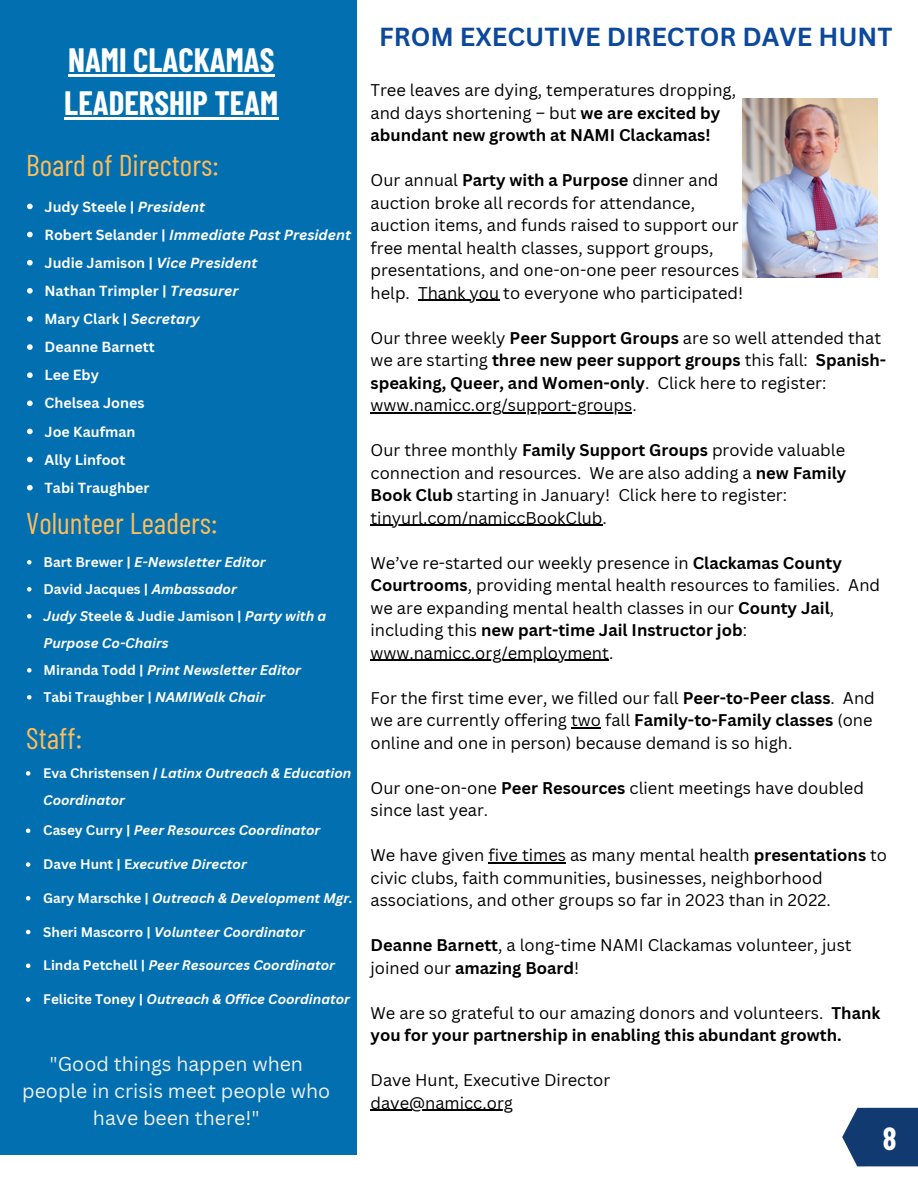
<style>
.page{position:relative;width:918px;height:1188px;background:#fff}
.page>*{position:absolute;margin:0;border:0;box-sizing:border-box;transform-origin:0 0}
.t1{font:700 33px/42.8px "Barlow Condensed";color:#fff}
.t2{font:700 31.2px "Barlow Condensed";color:#fff}
.t3{font:30px "Barlow Condensed";color:#ffbd59}
.t4{font:700 25.35px "Canva Sans";color:#0c499c}
.t5{font:19.5px/27px "Canva Sans";color:#eef1f2;text-align:center}
.t6{font:16.5px/22.5px "Canva Sans";color:#000}
.t7{font:700 16.5px/22.5px "Canva Sans";color:#000}
.t8{font:700 14.25px "Canva Sans";color:#fff}
.t9{font:italic 700 14.25px "Canva Sans";color:#fff}
.t10{font:italic 700 13.65px/27px "Canva Sans";color:#fff}
.t11{font:700 13.65px "Canva Sans";color:#fff}
.t12{font:italic 700 13.5px/27px "Canva Sans";color:#fff}
.s1{font-style:italic}
.s2{font-style:normal}
.s3{font-weight:700}
.s4{font-weight:400}
</style>
<div class="page">
<div style="left:0;top:0;width:357px;height:1155px;background:#026fb1"></div>
<svg style="left:842px;top:1108px;width:76px;height:58px"></svg>
<img style="left:743px;top:99px;width:135px;height:179px">
<hr style="left:68px;top:75px;width:207px;height:2px;background:#fff">
<hr style="left:64px;top:117px;width:214px;height:3px;background:#fff">
<svg style="left:27px;top:204px;width:6px;height:5px"></svg>
<svg style="left:27px;top:232px;width:6px;height:5px"></svg>
<svg style="left:27px;top:260px;width:6px;height:6px"></svg>
<svg style="left:27px;top:288px;width:6px;height:6px"></svg>
<svg style="left:27px;top:316px;width:6px;height:6px"></svg>
<svg style="left:27px;top:344px;width:6px;height:6px"></svg>
<svg style="left:27px;top:372px;width:6px;height:6px"></svg>
<svg style="left:27px;top:401px;width:6px;height:5px"></svg>
<svg style="left:27px;top:429px;width:6px;height:5px"></svg>
<svg style="left:27px;top:457px;width:6px;height:5px"></svg>
<svg style="left:27px;top:485px;width:6px;height:6px"></svg>
<svg style="left:27px;top:560px;width:5px;height:5px"></svg>
<svg style="left:27px;top:587px;width:5px;height:5px"></svg>
<svg style="left:27px;top:614px;width:5px;height:5px"></svg>
<svg style="left:27px;top:668px;width:5px;height:5px"></svg>
<svg style="left:27px;top:695px;width:5px;height:5px"></svg>
<svg style="left:26px;top:771px;width:4px;height:5px"></svg>
<svg style="left:26px;top:829px;width:4px;height:4px"></svg>
<svg style="left:26px;top:862px;width:4px;height:5px"></svg>
<svg style="left:26px;top:896px;width:4px;height:5px"></svg>
<svg style="left:26px;top:930px;width:4px;height:4px"></svg>
<svg style="left:26px;top:964px;width:4px;height:4px"></svg>
<svg style="left:26px;top:997px;width:4px;height:5px"></svg>
<hr style="left:418px;top:300px;width:81px;height:1px;background:#000">
<hr style="left:371px;top:412px;width:261px;height:1px;background:#000">
<hr style="left:371px;top:525px;width:232px;height:1px;background:#000">
<hr style="left:371px;top:660px;width:238px;height:1px;background:#000">
<hr style="left:571px;top:727px;width:30px;height:1px;background:#000">
<hr style="left:488px;top:862px;width:78px;height:1px;background:#000">
<hr style="left:371px;top:1110px;width:142px;height:1px;background:#000">
<p class="t1" style="left:64px;top:38px;width:216px">NAMI CLACKAMAS<br>LEADERSHIP TEAM</p>
<p class="t3" style="left:26px;top:146px;width:194px">Board of Directors:</p>
<p class="t8" style="left:45px;top:196px;width:162px">Judy Steele | <span class="s1">President</span></p>
<p class="t9" style="left:45px;top:224px;width:308px"><span class="s2">Robert Selander |</span> Immediate Past President</p>
<p class="t8" style="left:45px;top:253px;width:214px">Judie Jamison | <span class="s1">Vice President</span></p>
<p class="t8" style="left:45px;top:281px;width:196px">Nathan Trimpler | <span class="s1">Treasurer</span></p>
<p class="t8" style="left:45px;top:309px;width:157px">Mary Clark | <span class="s1">Secretary</span></p>
<p class="t8" style="left:45px;top:337px;width:112px">Deanne Barnett</p>
<p class="t8" style="left:45px;top:365px;width:56px">Lee Eby</p>
<p class="t8" style="left:45px;top:393px;width:102px">Chelsea Jones</p>
<p class="t8" style="left:45px;top:421px;width:93px">Joe Kaufman</p>
<p class="t8" style="left:45px;top:449px;width:82px">Ally Linfoot</p>
<p class="t8" style="left:45px;top:478px;width:107px">Tabi Traughber</p>
<p class="t3" style="left:26px;top:504px;width:193px">Volunteer Leaders:</p>
<p class="t10" style="left:43px;top:548px;width:224px"><span class="s2">Bart Brewer |</span> E-Newsletter Editor</p>
<p class="t11" style="left:43px;top:579px;width:195px">David Jacques | <span class="s1">Ambassador</span></p>
<p class="t10" style="left:43px;top:602px;width:284px">Judy S<span class="s2">teele &amp; Judie Jamison |</span> Party with a<br>Purpose Co-Chairs</p>
<p class="t10" style="left:43px;top:656px;width:259px"><span class="s2">Miranda Todd |</span> Print Newsletter Editor</p>
<p class="t11" style="left:43px;top:687px;width:223px">Tabi Traughber | <span class="s1">NAMIWalk Chair</span></p>
<p class="t3" style="left:26px;top:719px;width:57px">Staff:</p>
<p class="t12" style="left:43px;top:759px;width:310px"><span class="s2">Eva Christensen</span> | Latinx Outreach &amp; Education<br>Coordinator</p>
<p class="t12" style="left:43px;top:817px;width:279px"><span class="s2">Casey Curry |</span> Peer Resources Coordinator</p>
<p class="t12" style="left:43px;top:850px;width:205px"><span class="s2">Dave Hunt | E</span>xecutive Director</p>
<p class="t12" style="left:43px;top:884px;width:311px"><span class="s2">Gary Marschke |</span> Outreach &amp; Development Mgr.</p>
<p class="t12" style="left:43px;top:918px;width:263px"><span class="s2">Sheri Mascorro |</span> Volunteer Coordinator</p>
<p class="t12" style="left:43px;top:952px;width:293px"><span class="s2">Linda Petchell |</span> Peer Resources Coordinator</p>
<p class="t12" style="left:43px;top:985px;width:308px"><span class="s2">Felicite Toney |</span> Outreach &amp; Office Coordinator</p>
<p class="t5" style="left:22px;top:1050px;width:310px">"Good things happen when people in crisis meet people who have been there!"</p>
<p class="t4" style="left:379px;top:19px;width:515px">FROM EXECUTIVE DIRECTOR DAVE HUNT</p>
<p class="t6" style="left:371px;top:78px;width:367px">Tree leaves are dying, temperatures dropping,</p>
<p class="t6" style="left:371px;top:101px;width:351px">and days shortening – but <span class="s3">we are excited by</span></p>
<p class="t7" style="left:371px;top:123px;width:341px">abundant new growth at NAMI Clackamas!</p>
<p class="t6" style="left:371px;top:168px;width:349px">Our annual <span class="s3">Party with a Purpose</span> dinner and</p>
<p class="t6" style="left:371px;top:191px;width:326px">auction broke all records for attendance,</p>
<p class="t6" style="left:371px;top:213px;width:370px">auction items, and funds raised to support our</p>
<p class="t6" style="left:371px;top:236px;width:345px">free mental health classes, support groups,</p>
<p class="t6" style="left:371px;top:258px;width:370px">presentations, and one-on-one peer resources</p>
<p class="t6" style="left:371px;top:281px;width:374px">help. Thank you to everyone who participated!</p>
<p class="t6" style="left:371px;top:326px;width:517px">Our three weekly <span class="s3">Peer Support Groups</span> are so well attended that we are starting <span class="s3">three new peer support groups</span> this fall: <span class="s3">Spanish&shy;speaking, Queer, and Women-only</span>. Click here to register: www.namicc.org/support-groups.</p>
<p class="t6" style="left:371px;top:438px;width:477px">Our three monthly <span class="s3">Family Support Groups</span> provide valuable connection and resources. We are also adding a <span class="s3">new Family Book Club</span> starting in January! Click here to register: tinyurl.com/namiccBookClub.</p>
<p class="t6" style="left:371px;top:551px;width:511px">We’ve re-started our weekly presence in <span class="s3">Clackamas County Courtrooms</span>, providing mental health resources to families. And we are expanding mental health classes in our <span class="s3">County Jail</span>, including this <span class="s3">new part-time Jail Instructor job</span>: www.namicc.org/employment.</p>
<p class="t6" style="left:371px;top:686px;width:506px">For the first time ever, we filled our fall <span class="s3">Peer-to-Peer class</span>. And we are currently offering two fall <span class="s3">Family-to-Family classes</span> (one online and one in person) because demand is so high.</p>
<p class="t6" style="left:371px;top:776px;width:495px">Our one-on-one <span class="s3">Peer Resources</span> client meetings have doubled since last year.</p>
<p class="t6" style="left:371px;top:843px;width:518px">We have given five times as many mental health <span class="s3">presentations</span> to civic clubs, faith communities, businesses, neighborhood associations, and other groups so far in 2023 than in 2022.</p>
<p class="t6" style="left:371px;top:933px;width:483px"><span class="s3">Deanne Barnett</span>, a long-time NAMI Clackamas volunteer, just joined our <span class="s3">amazing Board</span>!</p>
<p class="t7" style="left:371px;top:1001px;width:511px"><span class="s4">We are so grateful to our amazing donors and volunteers.</span> Thank you for your partnership in enabling this abundant growth.</p>
<p class="t6" style="left:371px;top:1068px;width:241px">Dave Hunt, Executive Director</p>
<p class="t6" style="left:371px;top:1091px;width:144px">dave@namicc.org</p>
<p class="t2" style="left:883px;top:1119px;width:15px">8</p>
</div>
